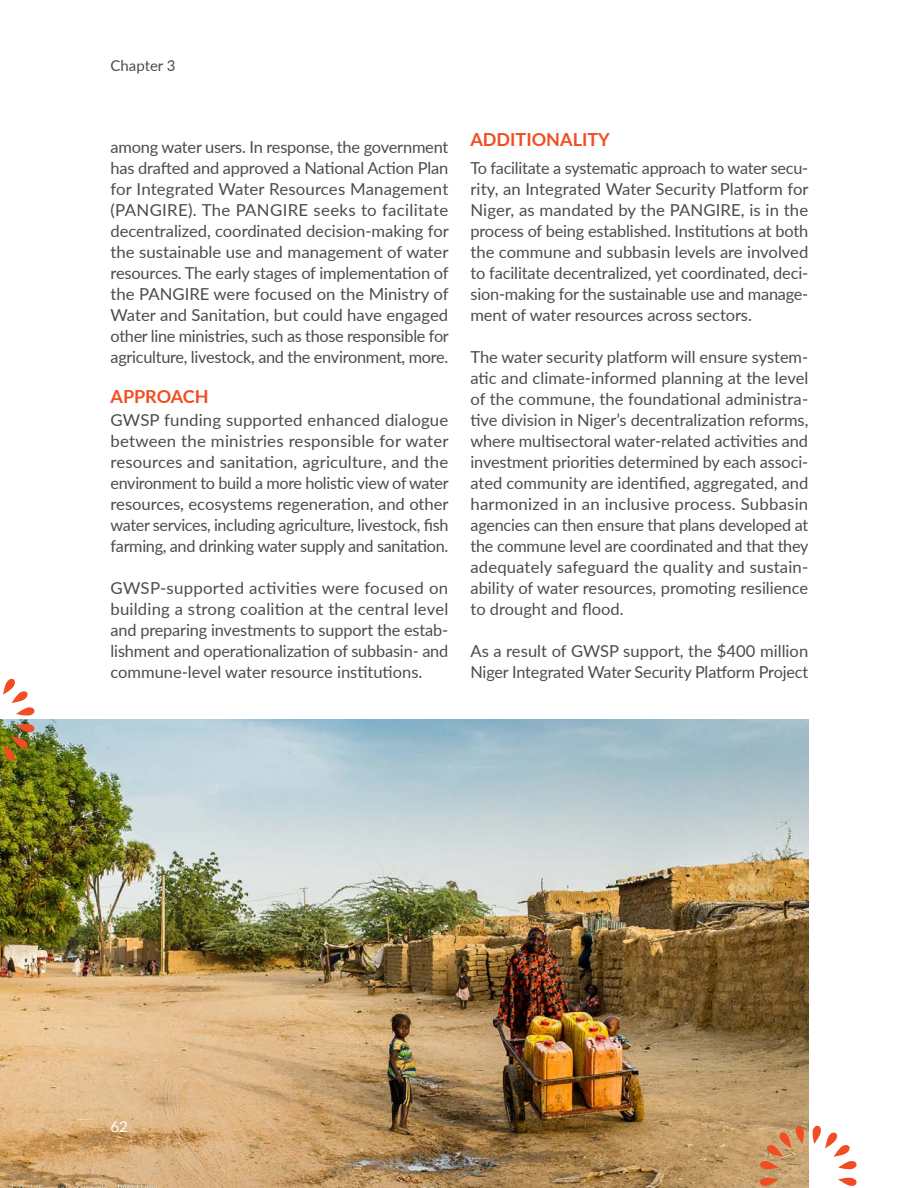
<style>
.page{position:relative;width:918px;height:1188px;background:#fff}
.page>*{position:absolute;margin:0;border:0;box-sizing:border-box;transform-origin:0 0}
.t1{font:700 18px "Lato";color:#f04d22}
.Text{font:16.5px/21px "Lato";letter-spacing:-.01em;color:#4b4c4d;text-align:justify}
.t2{font:15px "Lato";color:#4b4c4d}
.PageMarker-Left{font:15px "Lato";color:#fff}
</style>
<div class="page">
<img style="left:0;top:720px;width:808px;height:468px">
<svg style="left:3px;top:679px;width:32px;height:37px"></svg>
<svg style="left:3px;top:724px;width:32px;height:37px"></svg>
<svg style="left:760px;top:1125px;width:44px;height:44px;background:#ce9162"></svg>
<svg style="left:812px;top:1126px;width:45px;height:43px"></svg>
<svg style="left:760px;top:1178px;width:19px;height:8px"></svg>
<svg style="left:838px;top:1178px;width:19px;height:8px"></svg>
<p class="t2" style="left:111px;top:55px;width:67px">Chapter 3</p>
<p class="Text" style="left:111px;top:136px;width:340px">among water users. In response, the government has drafted and approved a National Action Plan for Integrated Water Resources Management (PANGIRE). The PANGIRE seeks to facilitate decentralized, coordinated decision-making for the sustainable use and management of water resources. The early stages of implementation of the PANGIRE were focused on the Ministry of Water and Sanitation, but could have engaged other line ministries, such as those responsible for agriculture, livestock, and the environment, more.</p>
<h4 class="t1" style="left:111px;top:383px;width:100px">APPROACH</h4>
<p class="Text" style="left:111px;top:409px;width:340px">GWSP funding supported enhanced dialogue between the ministries responsible for water resources and sanitation, agriculture, and the environment to build a more holistic view of water resources, ecosystems regeneration, and other water services, including agriculture, livestock, fish farming, and drinking water supply and sanitation.</p>
<p class="Text" style="left:111px;top:577px;width:339px">GWSP-supported activities were focused on building a strong coalition at the central level and preparing investments to support the estab&shy;lishment and operationalization of subbasin- and commune-level water resource institutions.</p>
<h4 class="t1" style="left:470px;top:126px;width:141px">ADDITIONALITY</h4>
<p class="Text" style="left:470px;top:157px;width:340px">To facilitate a systematic approach to water secu&shy;rity, an Integrated Water Security Platform for Niger, as mandated by the PANGIRE, is in the process of being established. Institutions at both the commune and subbasin levels are involved to facilitate decentralized, yet coordinated, deci&shy;sion-making for the sustainable use and manage&shy;ment of water resources across sectors.</p>
<p class="Text" style="left:470px;top:346px;width:340px">The water security platform will ensure system&shy;atic and climate-informed planning at the level of the commune, the foundational administra&shy;tive division in Niger’s decentralization reforms, where multisectoral water-related activities and investment priorities determined by each associ&shy;ated community are identified, aggregated, and harmonized in an inclusive process. Subbasin agencies can then ensure that plans developed at the commune level are coordinated and that they adequately safeguard the quality and sustain&shy;ability of water resources, promoting resilience to drought and flood.</p>
<p class="Text" style="left:470px;top:640px;width:339px">As a result of GWSP support, the $400 million<br>Niger Integrated Water Security Platform Project</p>
<p class="PageMarker-Left" style="left:111px;top:1116px;width:19px">62</p>
</div>
